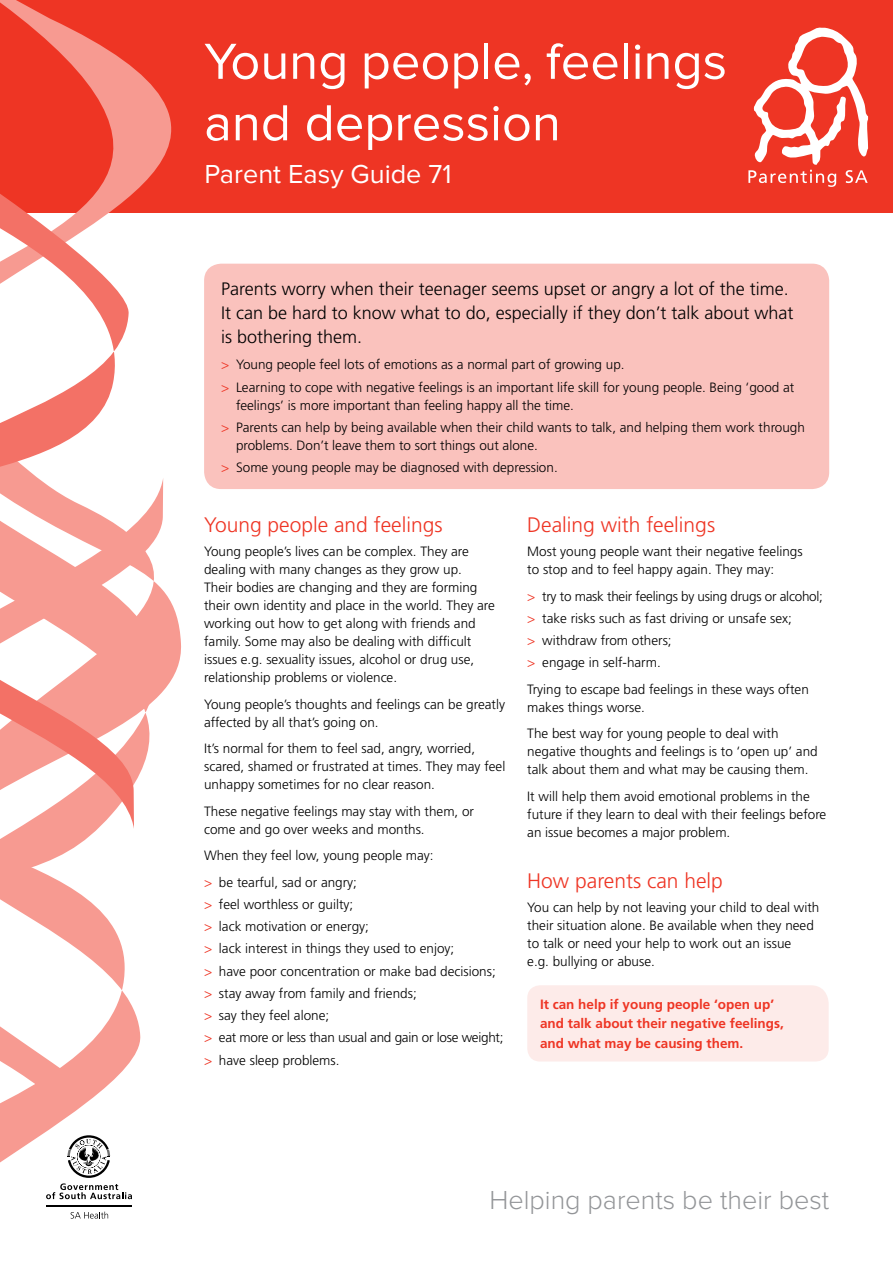
<style>
.page{position:relative;width:893px;height:1263px;background:#fff}
.page>*{position:absolute;margin:0;border:0;box-sizing:border-box;transform-origin:0 0}
.t1{font:52.5px/61.5px "Proxima Nova";color:#fff}
.t2{font:300 27px "Proxima Nova";color:#939598}
.t3{font:27px "Proxima Nova";color:#fff}
.t4{font:300 21px "Frutiger";color:#ee3524}
.t5{font:300 18px/24px "Frutiger";color:#000}
.t6{font:300 13.5px/18px "Frutiger";color:#000}
.t7{font:700 13.5px/19.5px "Frutiger";color:#ee3524}
.s1{color:#ee3524}
</style>
<div class="page">
<div style="left:0;top:0;width:893px;height:213px;background:#ee3524"></div>
<svg style="left:0;top:829px;width:98px;height:16px;fill:#f79a91"></svg>
<svg style="left:79px;top:478px;width:102px;height:306px"></svg>
<svg style="left:0;top:0;width:172px;height:179px"></svg>
<svg style="left:0;top:845px;width:141px;height:318px"></svg>
<svg style="left:0;top:1011px;width:96px;height:104px"></svg>
<svg style="left:0;top:668px;width:134px;height:161px"></svg>
<svg style="left:0;top:179px;width:163px;height:477px"></svg>
<svg style="left:748px;top:27px;width:120px;height:160px"></svg>
<svg style="left:71px;top:1211px;width:37px;height:7px"></svg>
<hr style="left:46px;top:1205px;width:86px;height:1px;background:#000">
<svg style="left:46px;top:1135px;width:86px;height:64px"></svg>
<div style="left:204px;top:264px;width:625px;height:225px;background:#fac2bd;border-radius:17px"></div>
<div style="left:527px;top:985px;width:302px;height:76px;background:#fdebe9"></div>
<h1 class="t1" style="left:204px;top:32px;width:524px">Young people, feelings and depression</h1>
<h2 class="t3" style="left:205px;top:159px;width:248px">Parent Easy Guide 71</h2>
<h3 class="t5" style="left:221px;top:276px;width:574px">Parents worry when their teenager seems upset or angry a lot of the time.<br>It can be hard to know what to do, especially if they don’t talk about what is bothering them.</h3>
<p class="t6" style="left:221px;top:353px;width:575px;line-height:22.2px"><span class="s1">&gt;</span> Young people feel lots of emotions as a normal part of growing up.<br><span class="s1">&gt;</span> Learning to cope with negative feelings is an important life skill for young people. Being ‘good at</p>
<p class="t6" style="left:221px;top:394px;width:585px;line-height:22.2px;text-indent:15px">feelings’ is more important than feeling happy all the time.<br><span class="s1">&gt;</span> Parents can help by being available when their child wants to talk, and helping them work through</p>
<p class="t6" style="left:221px;top:434px;width:338px;line-height:22.2px;text-align:center">problems. Don’t leave them to sort things out alone.<br><span class="s1">&gt;</span> Some young people may be diagnosed with depression.</p>
<h3 class="t4" style="left:204px;top:513px;width:240px">Young people and feelings</h3>
<p class="t6" style="left:204px;top:542px;width:292px">Young people’s lives can be complex. They are dealing with many changes as they grow up.<br>Their bodies are changing and they are forming their own identity and place in the world. They are working out how to get along with friends and family. Some may also be dealing with difficult issues e.g. sexuality issues, alcohol or drug use, relationship problems or violence.</p>
<p class="t6" style="left:204px;top:695px;width:302px">Young people’s thoughts and feelings can be greatly affected by all that’s going on.</p>
<p class="t6" style="left:204px;top:739px;width:303px">It’s normal for them to feel sad, angry, worried, scared, shamed or frustrated at times. They may feel unhappy sometimes for no clear reason.</p>
<p class="t6" style="left:204px;top:802px;width:272px">These negative feelings may stay with them, or come and go over weeks and months.</p>
<p class="t6" style="left:204px;top:842px;width:231px;line-height:26.5px">When they feel low, young people may: <span class="s1">&gt;</span> be tearful, sad or angry;</p>
<p class="t6" style="left:204px;top:893px;width:301px;line-height:22.2px"><span class="s1">&gt;</span> feel worthless or guilty;<br><span class="s1">&gt;</span> lack motivation or energy;<br><span class="s1">&gt;</span> lack interest in things they used to enjoy;<br><span class="s1">&gt;</span> have poor concentration or make bad decisions; <span class="s1">&gt;</span> stay away from family and friends;<br><span class="s1">&gt;</span> say they feel alone;<br><span class="s1">&gt;</span> eat more or less than usual and gain or lose weight; <span class="s1">&gt;</span> have sleep problems.</p>
<h3 class="t4" style="left:527px;top:513px;width:189px">Dealing with feelings</h3>
<p class="t6" style="left:527px;top:542px;width:277px">Most young people want their negative feelings to stop and to feel happy again. They may:</p>
<p class="t6" style="left:527px;top:585px;width:297px;line-height:22.2px"><span class="s1">&gt;</span> try to mask their feelings by using drugs or alcohol; <span class="s1">&gt;</span> take risks such as fast driving or unsafe sex;<br><span class="s1">&gt;</span> withdraw from others;<br><span class="s1">&gt;</span> engage in self-harm.</p>
<p class="t6" style="left:527px;top:680px;width:283px">Trying to escape bad feelings in these ways often makes things worse.</p>
<p class="t6" style="left:527px;top:725px;width:292px">The best way for young people to deal with negative thoughts and feelings is to ‘open up’ and talk about them and what may be causing them.</p>
<p class="t6" style="left:527px;top:787px;width:301px">It will help them avoid emotional problems in the future if they learn to deal with their feelings before an issue becomes a major problem.</p>
<h3 class="t4" style="left:527px;top:869px;width:197px">How parents can help</h3>
<p class="t6" style="left:527px;top:899px;width:294px">You can help by not leaving your child to deal with their situation alone. Be available when they need to talk or need your help to work out an issue<br>e.g. bullying or abuse.</p>
<p class="t7" style="left:540px;top:994px;width:245px">It can help if young people ‘open up’ and talk about their negative feelings, and what may be causing them.</p>
<h2 class="t2" style="left:489px;top:1187px;width:341px">Helping parents be their best</h2>
</div>
